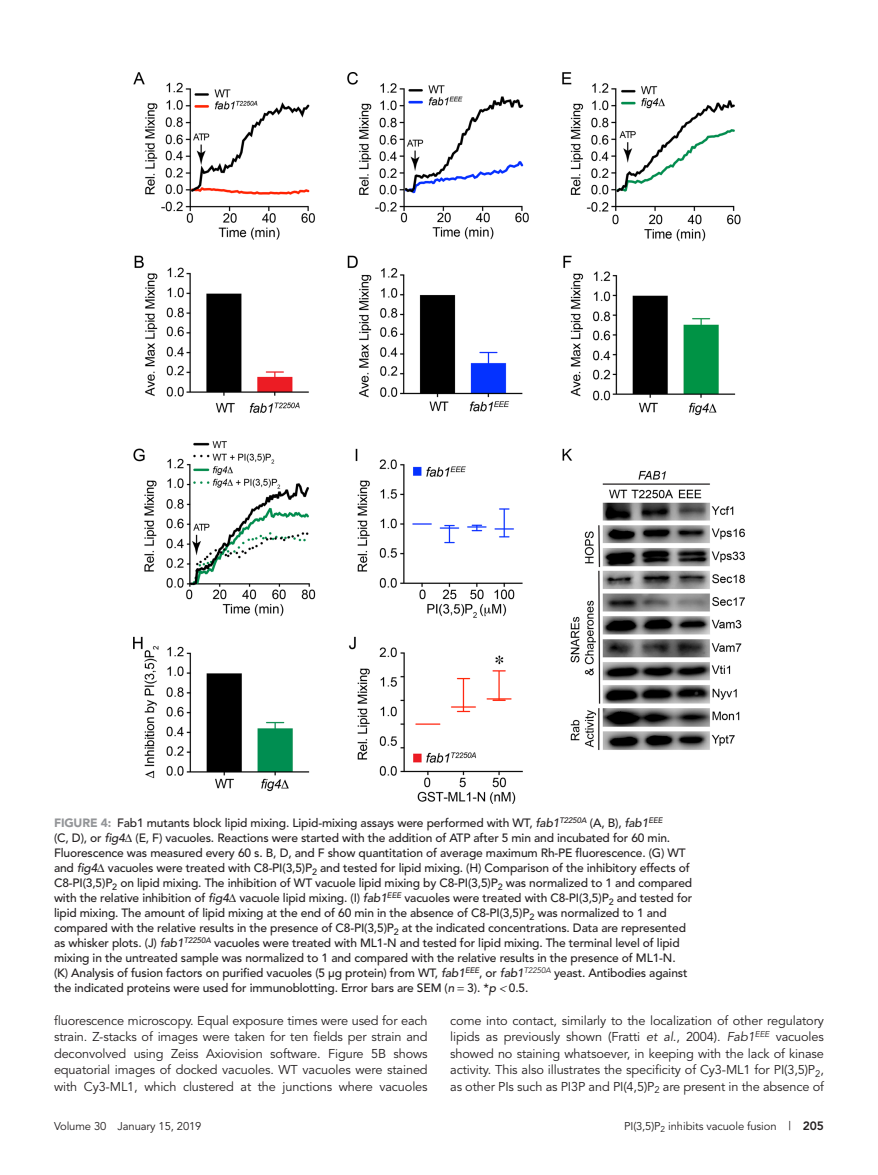
<style>
.page{position:relative;width:878px;height:1175px;background:#fff}
.page>*{position:absolute;margin:0;border:0;box-sizing:border-box;transform-origin:0 0}
.Para{font:12.75px/16.5px "Avenir";letter-spacing:-.01em;color:#231f20;text-align:justify}
.FigCaption_35_5p{font:500 12px/15px "Avenir";letter-spacing:-.01em;color:#231f20}
.t1{font:11.25px "Avenir";letter-spacing:-.01em;color:#231f20}
.s1{font-weight:900;color:#939598}
.s2{font-style:italic}
.s3{font-size:12px}
.s4{font-weight:800;font-size:12px}
</style>
<div class="page">
<img style="left:134px;top:72px;width:610px;height:731px">
<p class="FigCaption_35_5p" style="left:54px;top:816px;width:639px"><span class="s1">FIGURE 4:</span> Fab1 mutants block lipid mixing. Lipid-mixing assays were performed with WT, <span class="s2">fab1</span><sup>T2250A</sup> (A, B), <span class="s2">fab1</span><sup>EEE<br></sup>(C, D), or <span class="s2">fig4</span> (E, F) vacuoles. Reactions were started with the addition of ATP after 5 min and incubated for 60 min.<br>Fluorescence was measured every 60 s. B, D, and F show quantitation of average maximum Rh-PE fluorescence. (G) WT and <span class="s2">fig4</span> vacuoles were treated with C8-PI(3,5)P<sub>2</sub> and tested for lipid mixing. (H) Comparison of the inhibitory effects of C8-PI(3,5)P<sub>2</sub> on lipid mixing. The inhibition of WT vacuole lipid mixing by C8-PI(3,5)P<sub>2</sub> was normalized to 1 and compared with the relative inhibition of <span class="s2">fig4</span> vacuole lipid mixing. (I) <span class="s2">fab1</span><sup>EEE</sup> vacuoles were treated with C8-PI(3,5)P<sub>2</sub> and tested for lipid mixing. The amount of lipid mixing at the end of 60 min in the absence of C8-PI(3,5)P<sub>2</sub> was normalized to 1 and compared with the relative results in the presence of C8-PI(3,5)P<sub>2</sub> at the indicated concentrations. Data are represented as whisker plots. (J) <span class="s2">fab1</span><sup>T2250A</sup> vacuoles were treated with ML1-N and tested for lipid mixing. The terminal level of lipid mixing in the untreated sample was normalized to 1 and compared with the relative results in the presence of ML1-N. (K) Analysis of fusion factors on purified vacuoles (5 µg protein) from WT, <span class="s2">fab1</span><sup>EEE</sup>, or <span class="s2">fab1</span><sup>T2250A</sup> yeast. Antibodies against the indicated proteins were used for immunoblotting. Error bars are SEM (<span class="s2">n</span> 3). *<span class="s2">p</span> 0.5.</p>
<p class="Para" style="left:54px;top:1012px;width:375px">fluorescence microscopy. Equal exposure times were used for each strain. Z-stacks of images were taken for ten fields per strain and deconvolved using Zeiss Axiovision software. Figure 5B shows equatorial images of docked vacuoles. WT vacuoles were stained with Cy3-ML1, which clustered at the junctions where vacuoles</p>
<p class="Para" style="left:450px;top:1012px;width:375px">come into contact, similarly to the localization of other regulatory lipids as previously shown (Fratti <span class="s2">et al.</span>, 2004). <span class="s2">Fab1</span><sup>EEE</sup> vacuoles showed no staining whatsoever, in keeping with the lack of kinase activity. This also illustrates the specificity of Cy3-ML1 for PI(3,5)P<sub>2</sub>, as other PIs such as PI3P and PI(4,5)P<sub>2</sub> are present in the absence of</p>
<p class="t1" style="left:54px;top:1119px;width:149px">Volume 30 January 15, 2019</p>
<p class="t1" style="left:624px;top:1119px;width:201px">PI(3,5)P<sub>2</sub> inhibits vacuole fusion <span class="s3">|</span> <span class="s4">205</span></p>
</div>
